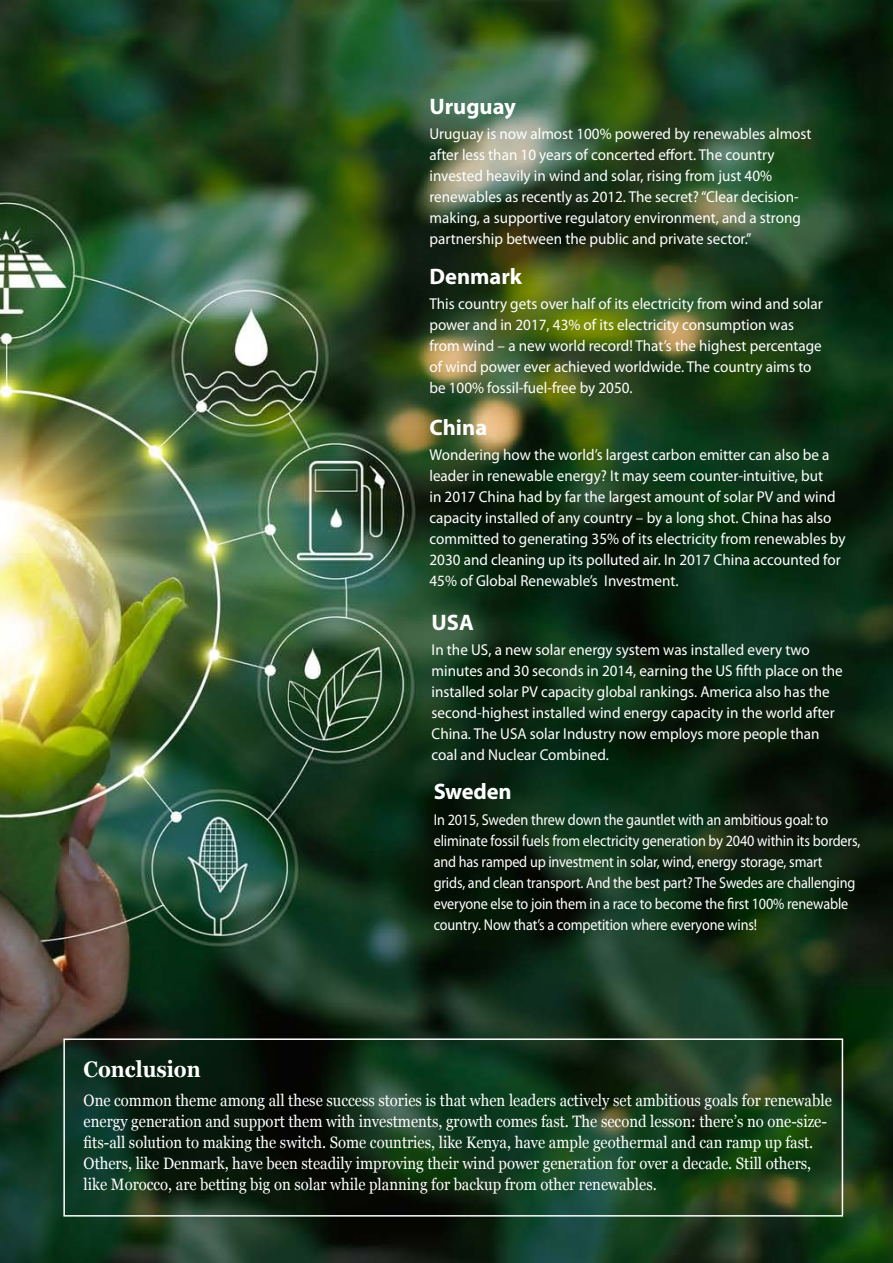
<style>
.page{position:relative;width:893px;height:1263px;background:#fff}
.page>*{position:absolute;margin:0;border:0;box-sizing:border-box;transform-origin:0 0}
.t1{font:700 22.5px "Myriad Pro";letter-spacing:-.005em;color:#fff}
.t2{font:700 22.5px "Georgia";color:#fff;scale:.9 1}
.t3{font:16.5px/21px "Georgia";color:#fff;scale:.9 1}
.t4{font:15.75px/21px "Myriad Pro";color:#fff;scale:.96 1}
.t5{font:15.75px/21px "Myriad Pro";color:#fff;scale:.9 1}
</style>
<div class="page">
<img style="left:0;top:0;width:893px;height:1263px">
<div style="left:63px;top:1038px;width:780px;height:178px;border:2px solid #fff"></div>
<h1 class="t1" style="left:429px;top:91px;width:88px">Uruguay</h1>
<p class="t4" style="left:429px;top:123px;width:399px">Uruguay is now almost 100% powered by renewables almost after less than 10 years of concerted effort. The country invested heavily in wind and solar, rising from just 40% renewables as recently as 2012. The secret? “Clear decision&shy;making, a supportive regulatory environment, and a strong partnership between the public and private sector.”</p>
<h1 class="t1" style="left:429px;top:262px;width:94px">Denmark</h1>
<p class="t4" style="left:429px;top:293px;width:411px">This country gets over half of its electricity from wind and solar power and in 2017, 43% of its electricity consumption was from wind – a new world record! That’s the highest percentage of wind power ever achieved worldwide. The country aims to be 100% fossil-fuel-free by 2050.</p>
<h1 class="t1" style="left:429px;top:412px;width:59px">China</h1>
<p class="t4" style="left:429px;top:444px;width:435px">Wondering how the world’s largest carbon emitter can also be a leader in renewable energy? It may seem counter-intuitive, but<br>in 2017 China had by far the largest amount of solar PV and wind capacity installed of any country – by a long shot. China has also committed to generating 35% of its electricity from renewables by 2030 and cleaning up its polluted air. In 2017 China accounted for 45% of Global Renewable’s Investment.</p>
<h1 class="t1" style="left:432px;top:608px;width:44px">US A</h1>
<p class="t4" style="left:432px;top:639px;width:430px">In the US, a new solar energy system was installed every two minutes and 30 seconds in 2014, earning the US fifth place on the installed solar PV capacity global rankings. America also has the second-highest installed wind energy capacity in the world after China. The USA solar Industry now employs more people than coal and Nuclear Combined.</p>
<h1 class="t1" style="left:434px;top:777px;width:79px">Sweden</h1>
<p class="t5" style="left:434px;top:809px;width:475px">In 2015, Sweden threw down the gauntlet with an ambitious goal: to eliminate fossil fuels from electricity generation by 2040 within its borders, and has ramped up investment in solar, wind, energy storage, smart<br>grids, and clean transport. And the best part? The Swedes are challenging everyone else to join them in a race to become the first 100% renewable country. Now that’s a competition where everyone wins!</p>
<h1 class="t2" style="left:84px;top:1056px;width:132px">Conclusion</h1>
<p class="t3" style="left:84px;top:1090px;width:833px">One common theme among all these success stories is that when leaders actively set ambitious goals for renewable energy generation and support them with investments, growth comes fast. The second lesson: there’s no one-size&shy;fits-all solution to making the switch. Some countries, like Kenya, have ample geothermal and can ramp up fast.<br>Others, like Denmark, have been steadily improving their wind power generation for over a decade. Still others, like Morocco, are betting big on solar while planning for backup from other renewables.</p>
</div>
